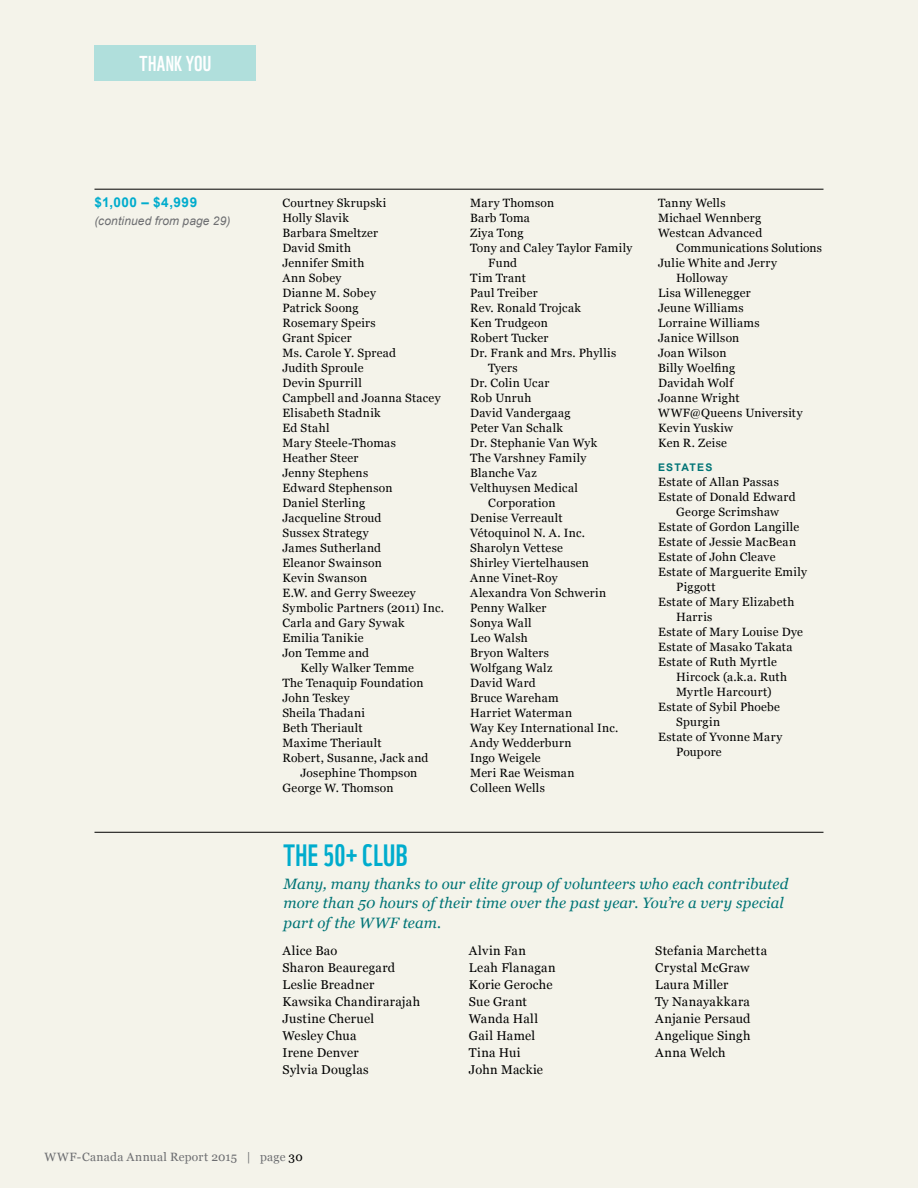
<style>
.page{position:relative;width:918px;height:1188px;background:#f4f3ea}
.page>*{position:absolute;margin:0;border:0;box-sizing:border-box;transform-origin:0 0}
.t1{font:30px "WWF";letter-spacing:.015em;color:#00accd}
.t2{font:21px "WWF";letter-spacing:.015em;color:#fff}
.t3{font:italic 15px/19.5px "Georgia";letter-spacing:.01em;color:#007476}
.t4{font:700 13.5px "Arial";letter-spacing:.04em;color:#00accd}
.t5{font:12.75px/17.1px "Georgia";letter-spacing:.02em;color:#000}
.t6{font:12px "Georgia";letter-spacing:.025em;color:#000}
.t7{font:12px "Georgia";letter-spacing:.025em;color:#6d6e71}
.t8{font:12px "Georgia";color:#000}
.t9{font:italic 12px "Arial";letter-spacing:.01em;color:#6d6e71}
.t10{font:700 10.5px "Arial";letter-spacing:.11em;color:#007476}
.s1{color:#000}
</style>
<div class="page">
<hr style="left:94px;top:832px;width:730px;height:1px;background:#000">
<hr style="left:94px;top:189px;width:730px;height:1px;background:#000">
<div style="left:94px;top:45px;width:162px;height:36px;background:#b0dfdc"></div>
<h2 class="t2" style="left:140px;top:47px;width:73px">THANK YOU</h2>
<p class="t4" style="left:94px;top:193px;width:104px">$1,000 – $4,999</p>
<p class="t9" style="left:94px;top:213px;width:138px">(continued from page 29)</p>
<p class="t6" style="left:282px;top:196px;width:105px">Courtney Skrupski</p>
<p class="t6" style="left:282px;top:211px;width:68px">Holly Slavik</p>
<p class="t6" style="left:282px;top:226px;width:97px">Barbara Smeltzer</p>
<p class="t6" style="left:282px;top:241px;width:70px">David Smith</p>
<p class="t6" style="left:282px;top:256px;width:84px">Jennifer Smith</p>
<p class="t6" style="left:282px;top:271px;width:61px">Ann Sobey</p>
<p class="t6" style="left:282px;top:286px;width:95px">Dianne M. Sobey</p>
<p class="t6" style="left:282px;top:301px;width:78px">Patrick Soong</p>
<p class="t6" style="left:282px;top:316px;width:95px">Rosemary Speirs</p>
<p class="t6" style="left:282px;top:331px;width:71px">Grant Spicer</p>
<p class="t6" style="left:282px;top:346px;width:115px">Ms. Carole Y. Spread</p>
<p class="t6" style="left:282px;top:361px;width:83px">Judith Sproule</p>
<p class="t6" style="left:282px;top:376px;width:81px">Devin Spurrill</p>
<p class="t6" style="left:282px;top:391px;width:160px">Campbell and Joanna Stacey</p>
<p class="t6" style="left:282px;top:406px;width:100px">Elisabeth Stadnik</p>
<p class="t6" style="left:282px;top:421px;width:49px">Ed Stahl</p>
<p class="t6" style="left:282px;top:436px;width:115px">Mary Steele-Thomas</p>
<p class="t6" style="left:282px;top:451px;width:78px">Heather Steer</p>
<p class="t6" style="left:282px;top:466px;width:87px">Jenny Stephens</p>
<p class="t6" style="left:282px;top:481px;width:112px">Edward Stephenson</p>
<p class="t6" style="left:282px;top:496px;width:84px">Daniel Sterling</p>
<p class="t6" style="left:282px;top:511px;width:101px">Jacqueline Stroud</p>
<p class="t6" style="left:282px;top:526px;width:88px">Sussex Strategy</p>
<p class="t6" style="left:282px;top:541px;width:100px">James Sutherland</p>
<p class="t6" style="left:282px;top:556px;width:101px">Eleanor Swainson</p>
<p class="t6" style="left:282px;top:571px;width:86px">Kevin Swanson</p>
<p class="t6" style="left:282px;top:586px;width:135px">E.W. and Gerry Sweezey</p>
<p class="t6" style="left:282px;top:601px;width:163px">Symbolic Partners (2011) Inc.</p>
<p class="t6" style="left:282px;top:616px;width:124px">Carla and Gary Sywak</p>
<p class="t6" style="left:282px;top:631px;width:83px">Emilia Tanikie</p>
<p class="t6" style="left:282px;top:646px;width:88px">Jon Temme and</p>
<p class="t6" style="left:300px;top:661px;width:115px">Kelly Walker Temme</p>
<p class="t6" style="left:282px;top:676px;width:143px">The Tenaquip Foundation</p>
<p class="t6" style="left:282px;top:691px;width:69px">John Teskey</p>
<p class="t6" style="left:282px;top:706px;width:84px">Sheila Thadani</p>
<p class="t6" style="left:282px;top:721px;width:82px">Beth Theriault</p>
<p class="t6" style="left:282px;top:736px;width:101px">Maxime Theriault</p>
<p class="t6" style="left:282px;top:751px;width:148px">Robert, Susanne, Jack and</p>
<p class="t6" style="left:300px;top:766px;width:118px">Josephine Thompson</p>
<p class="t6" style="left:282px;top:781px;width:113px">George W. Thomson</p>
<p class="t6" style="left:470px;top:196px;width:85px">Mary Thomson</p>
<p class="t6" style="left:470px;top:211px;width:61px">Barb Toma</p>
<p class="t6" style="left:470px;top:226px;width:55px">Ziya Tong</p>
<p class="t6" style="left:470px;top:241px;width:164px">Tony and Caley Taylor Family</p>
<p class="t6" style="left:488px;top:256px;width:30px">Fund</p>
<p class="t6" style="left:470px;top:271px;width:57px">Tim Trant</p>
<p class="t6" style="left:470px;top:286px;width:69px">Paul Treiber</p>
<p class="t6" style="left:470px;top:301px;width:112px">Rev. Ronald Trojcak</p>
<p class="t6" style="left:470px;top:316px;width:79px">Ken Trudgeon</p>
<p class="t6" style="left:470px;top:331px;width:80px">Robert Tucker</p>
<p class="t6" style="left:470px;top:346px;width:147px">Dr. Frank and Mrs. Phyllis</p>
<p class="t6" style="left:488px;top:361px;width:31px">Tyers</p>
<p class="t6" style="left:470px;top:376px;width:81px">Dr. Colin Ucar</p>
<p class="t6" style="left:470px;top:391px;width:63px">Rob Unruh</p>
<p class="t6" style="left:470px;top:406px;width:102px">David Vandergaag</p>
<p class="t6" style="left:470px;top:421px;width:94px">Peter Van Schalk</p>
<p class="t6" style="left:470px;top:436px;width:128px">Dr. Stephanie Van Wyk</p>
<p class="t6" style="left:470px;top:451px;width:118px">The Varshney Family</p>
<p class="t6" style="left:470px;top:466px;width:68px">Blanche Vaz</p>
<p class="t6" style="left:470px;top:481px;width:109px">Velthuysen Medical</p>
<p class="t6" style="left:488px;top:496px;width:69px">Corporation</p>
<p class="t6" style="left:470px;top:511px;width:94px">Denise Verreault</p>
<p class="t6" style="left:470px;top:526px;width:116px">Vétoquinol N. A. Inc.</p>
<p class="t6" style="left:470px;top:541px;width:94px">Sharolyn Vettese</p>
<p class="t6" style="left:470px;top:556px;width:120px">Shirley Viertelhausen</p>
<p class="t6" style="left:470px;top:571px;width:89px">Anne Vinet-Roy</p>
<p class="t6" style="left:470px;top:586px;width:137px">Alexandra Von Schwerin</p>
<p class="t6" style="left:470px;top:601px;width:78px">Penny Walker</p>
<p class="t6" style="left:470px;top:616px;width:63px">Sonya Wall</p>
<p class="t6" style="left:470px;top:631px;width:59px">Leo Walsh</p>
<p class="t6" style="left:470px;top:646px;width:80px">Bryon Walters</p>
<p class="t6" style="left:470px;top:661px;width:84px">Wolfgang Walz</p>
<p class="t6" style="left:470px;top:676px;width:67px">David Ward</p>
<p class="t6" style="left:470px;top:691px;width:90px">Bruce Wareham</p>
<p class="t6" style="left:470px;top:706px;width:103px">Harriet Waterman</p>
<p class="t6" style="left:470px;top:721px;width:150px">Way Key International Inc.</p>
<p class="t6" style="left:470px;top:736px;width:103px">Andy Wedderburn</p>
<p class="t6" style="left:470px;top:751px;width:72px">Ingo Weigele</p>
<p class="t6" style="left:470px;top:766px;width:106px">Meri Rae Weisman</p>
<p class="t6" style="left:470px;top:781px;width:76px">Colleen Wells</p>
<p class="t6" style="left:658px;top:196px;width:69px">Tanny Wells</p>
<p class="t6" style="left:658px;top:211px;width:105px">Michael Wennberg</p>
<p class="t6" style="left:658px;top:226px;width:106px">Westcan Advanced</p>
<p class="t8" style="left:676px;top:241px;width:148px">Communications Solutions</p>
<p class="t6" style="left:658px;top:256px;width:121px">Julie White and Jerry</p>
<p class="t6" style="left:676px;top:271px;width:53px">Holloway</p>
<p class="t6" style="left:658px;top:286px;width:94px">Lisa Willenegger</p>
<p class="t6" style="left:658px;top:301px;width:87px">Jeune Williams</p>
<p class="t6" style="left:658px;top:316px;width:103px">Lorraine Williams</p>
<p class="t6" style="left:658px;top:331px;width:83px">Janice Willson</p>
<p class="t6" style="left:658px;top:346px;width:70px">Joan Wilson</p>
<p class="t6" style="left:658px;top:361px;width:79px">Billy Woelfing</p>
<p class="t6" style="left:658px;top:376px;width:77px">Davidah Wolf</p>
<p class="t6" style="left:658px;top:391px;width:83px">Joanne Wright</p>
<p class="t6" style="left:658px;top:406px;width:146px">WWF@Queens University</p>
<p class="t6" style="left:658px;top:421px;width:76px">Kevin Yuskiw</p>
<p class="t6" style="left:658px;top:436px;width:70px">Ken R. Zeise</p>
<p class="t10" style="left:658px;top:460px;width:56px">ESTATES</p>
<p class="t6" style="left:658px;top:475px;width:122px">Estate of Allan Passas</p>
<p class="t6" style="left:658px;top:490px;width:139px">Estate of Donald Edward</p>
<p class="t6" style="left:676px;top:505px;width:104px">George Scrimshaw</p>
<p class="t6" style="left:658px;top:520px;width:143px">Estate of Gordon Langille</p>
<p class="t6" style="left:658px;top:535px;width:140px">Estate of Jessie MacBean</p>
<p class="t6" style="left:658px;top:550px;width:119px">Estate of John Cleave</p>
<p class="t6" style="left:658px;top:565px;width:150px">Estate of Marguerite Emily</p>
<p class="t6" style="left:676px;top:580px;width:41px">Piggott</p>
<p class="t6" style="left:658px;top:595px;width:138px">Estate of Mary Elizabeth</p>
<p class="t6" style="left:676px;top:610px;width:38px">Harris</p>
<p class="t6" style="left:658px;top:625px;width:146px">Estate of Mary Louise Dye</p>
<p class="t6" style="left:658px;top:640px;width:136px">Estate of Masako Takata</p>
<p class="t6" style="left:658px;top:655px;width:120px">Estate of Ruth Myrtle</p>
<p class="t6" style="left:676px;top:670px;width:113px">Hircock (a.k.a. Ruth</p>
<p class="t6" style="left:676px;top:685px;width:97px">Myrtle Harcourt)</p>
<p class="t6" style="left:658px;top:700px;width:123px">Estate of Sybil Phoebe</p>
<p class="t6" style="left:676px;top:715px;width:46px">Spurgin</p>
<p class="t6" style="left:658px;top:730px;width:126px">Estate of Yvonne Mary</p>
<p class="t6" style="left:676px;top:745px;width:47px">Poupore</p>
<h1 class="t1" style="left:284px;top:831px;width:126px">THE 50+ CLUB</h1>
<p class="t3" style="left:284px;top:874px;width:506px">Many, many thanks to our elite group of volunteers who each contributed more than 50 hours of their time over the past year. You’re a very special part of the WWF team.</p>
<p class="t5" style="left:283px;top:942px;width:139px">Alice Bao<br>Sharon Beauregard<br>Leslie Breadner<br>Kawsika Chandirarajah<br>Justine Cheruel<br>Wesley Chua<br>Irene Denver<br>Sylvia Douglas</p>
<p class="t5" style="left:469px;top:942px;width:88px">Alvin Fan<br>Leah Flanagan<br>Korie Geroche<br>Sue Grant<br>Wanda Hall<br>Gail Hamel<br>Tina Hui<br>John Mackie</p>
<p class="t5" style="left:655px;top:942px;width:113px">Stefania Marchetta<br>Crystal McGraw<br>Laura Miller<br>Ty Nanayakkara<br>Anjanie Persaud<br>Angelique Singh<br>Anna Welch</p>
<p class="t7" style="left:45px;top:1150px;width:260px">WWF-Canada Annual Report 2015 | page <span class="s1">30</span></p>
</div>
